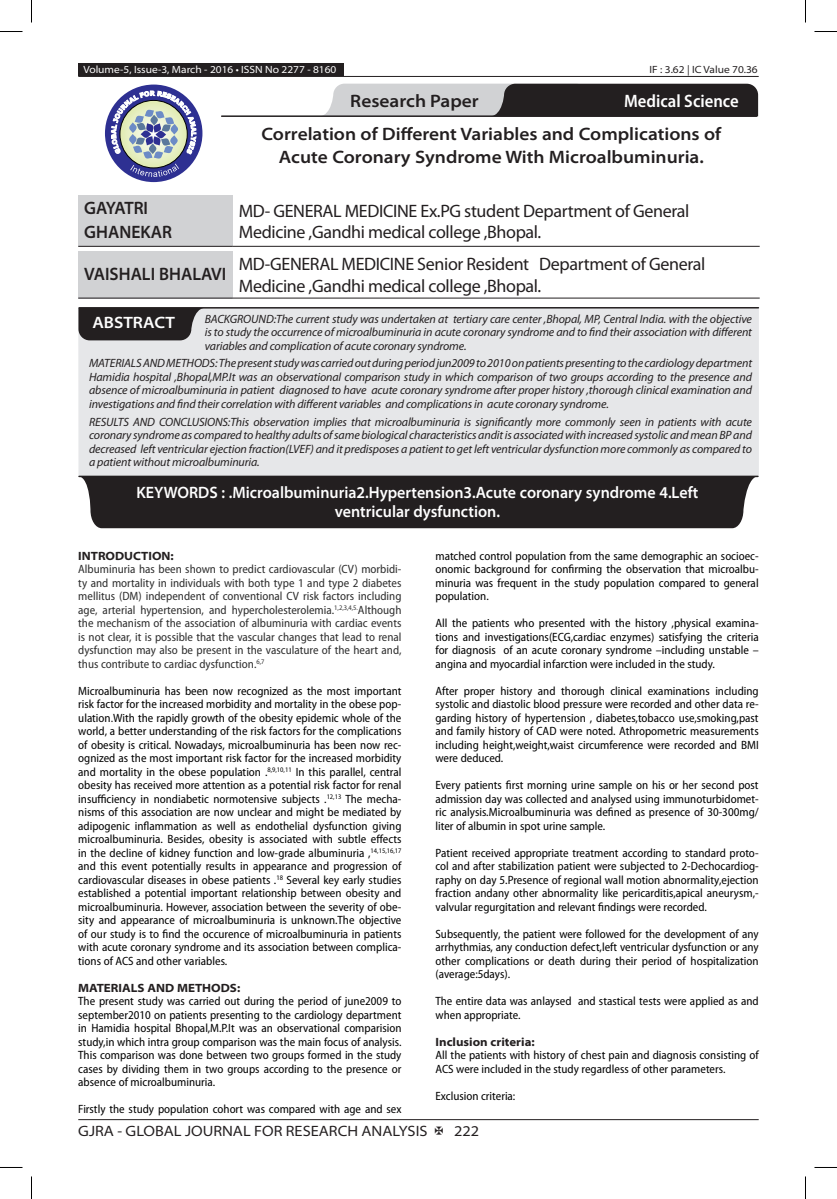
<style>
.page{position:relative;width:837px;height:1199px;background:#fff}
.page>*{position:absolute;margin:0;border:0;box-sizing:border-box;transform-origin:0 0}
.t1{font:18px/21.6px "Myriad Pro";letter-spacing:-.02em;color:#231f20}
.t2{font:600 semi-expanded 18px/23.4px "Myriad Pro";color:#231f20;text-align:center}
.t3{font:600 semi-expanded 18px/23.4px "Myriad Pro";color:#231f20;scale:.9 1}
.t4{font:600 semi-condensed 18px "Myriad Pro";color:#fff}
.t5{font:600 semi-expanded 16.5px/18.5px "Myriad Pro";color:#fff;text-align:center;scale:.9 1}
.t6{font:600 semi-expanded 16.5px "Myriad Pro";color:#fff}
.t7{font:semi-expanded 15px "Myriad Pro";color:#231f20}
.t8{font:semi-condensed 12px/13.5px "Myriad Pro";color:#000;text-align:justify}
.t9{font:italic 12px/13.5px "Myriad Pro";letter-spacing:-.01em;color:#231f20;text-align:justify}
.t10{font:semi-condensed 12px/13.5px "Myriad Pro";color:#2e2e2e;text-align:justify}
.t11{font:700 semi-expanded 12px "Myriad Pro";color:#231f20}
.t12{font:semi-expanded 10.5px "Myriad Pro";color:#fff}
.t13{font:semi-expanded 10.5px "Myriad Pro";color:#231f20}
.s1{color:#231f20}
</style>
<div class="page">
<hr style="left:78px;top:1119px;width:681px;height:1px;background:#231f20">
<div style="left:78px;top:63px;width:266px;height:13px;background:#231f20"></div>
<hr style="left:78px;top:76px;width:681px;height:1px;background:#231f20">
<svg style="left:324px;top:84px;width:434px;height:32px;background:#6c6a6b"></svg>
<hr style="left:222px;top:115px;width:535px;height:2px;background:#231f20">
<div style="left:105px;top:85px;width:97px;height:97px;background:#2e3092;border-radius:50%"></div>
<svg style="left:111px;top:91px;width:85px;height:86px"></svg>
<div style="left:78px;top:195px;width:155px;height:51px;background:#d1d2d4"></div>
<hr style="left:78px;top:246px;width:155px;height:1px;background:#231f20">
<hr style="left:233px;top:246px;width:527px;height:1px;background:#231f20">
<div style="left:78px;top:251px;width:155px;height:47px;background:#d1d2d4"></div>
<hr style="left:78px;top:298px;width:155px;height:1px;background:#231f20">
<hr style="left:233px;top:298px;width:527px;height:1px;background:#231f20">
<div style="left:78px;top:307px;width:681px;height:169px;background:#e6e7e9"></div>
<hr style="left:79px;top:307px;width:679px;height:1px;background:#231f20">
<svg style="left:78px;top:308px;width:127px;height:32px;background:#373435"></svg>
<hr style="left:79px;top:475px;width:679px;height:2px;background:#231f20">
<div style="left:79px;top:477px;width:678px;height:51px;background:#231f20"></div>
<svg style="left:0;top:31px;width:22px;height:1px"></svg>
<svg style="left:814px;top:31px;width:23px;height:1px"></svg>
<svg style="left:0;top:1167px;width:22px;height:1px"></svg>
<svg style="left:814px;top:1167px;width:23px;height:1px"></svg>
<svg style="left:31px;top:0;width:1px;height:22px"></svg>
<svg style="left:31px;top:1176px;width:1px;height:22px"></svg>
<svg style="left:805px;top:0;width:1px;height:22px"></svg>
<svg style="left:805px;top:1176px;width:1px;height:22px"></svg>
<p class="t12" style="left:83px;top:64px;width:255px">Volume-5, Issue-3, March - 2016 • ISSN No 2277 - 8160</p>
<p class="t13" style="left:649px;top:64px;width:110px">IF : 3.62 | IC Value 70.36</p>
<h1 class="t2" style="left:350px;top:89px;width:130px">Research Paper</h1>
<h1 class="t4" style="left:624px;top:91px;width:116px">Medical Science</h1>
<h1 class="t2" style="left:261px;top:122px;width:461px">Correlation of Different Variables and Complications of<br>Acute Coronary Syndrome With Microalbuminuria.</h1>
<h1 class="t3" style="left:84px;top:197px;width:99px">GAYATRI<br>GHANEKAR</h1>
<h1 class="t1" style="left:239px;top:200px;width:452px">MD- GENERAL MEDICINE Ex.PG student Department of General<br>Medicine ,Gandhi medical college ,Bhopal.</h1>
<h1 class="t3" style="left:84px;top:262px;width:159px">VAISHALI BHALAVI</h1>
<h1 class="t1" style="left:239px;top:254px;width:468px">MD-GENERAL MEDICINE Senior Resident Department of General<br>Medicine ,Gandhi medical college ,Bhopal.</h1>
<p class="t9" style="left:205px;top:312px;width:549px">BACKGROUND:The current study was undertaken at tertiary care center ,Bhopal, MP, Central India. with the objective is to study the occurrence of microalbuminuria in acute coronary syndrome and to find their association with different variables and complication of acute coronary syndrome.</p>
<p class="t9" style="left:89px;top:357px;width:664px">MATERIALS AND METHODS: The present study was carried out during period jun2009 to 2010 on patients presenting to the cardiology department Hamidia hospital ,Bhopal,MP.It was an observational comparison study in which comparison of two groups according to the presence and absence of microalbuminuria in patient diagnosed to have acute coronary syndrome after proper history ,thorough clinical examination and investigations and find their correlation with different variables and complications in acute coronary syndrome.</p>
<p class="t9" style="left:89px;top:415px;width:664px">RESULTS AND CONCLUSIONS:This observation implies that microalbuminuria is significantly more commonly seen in patients with acute coronary syndrome as compared to healthy adults of same biological characteristics andit is associated with increased systolic and mean BP and decreased left ventricular ejection fraction(LVEF) and it predisposes a patient to get left ventricular dysfunction more commonly as compared to a patient without microalbuminuria.</p>
<h2 class="t6" style="left:92px;top:313px;width:84px">ABSTRACT</h2>
<h2 class="t5" style="left:136px;top:484px;width:626px">KEYWORDS : .Microalbuminuria2.Hypertension3.Acute coronary syndrome 4.Left ventricular dysfunction.</h2>
<p class="t11" style="left:78px;top:548px;width:97px">INTRODUCTION:</p>
<p class="t10" style="left:78px;top:562px;width:325px">Albuminuria has been shown to predict cardiovascular (CV) morbidi&shy;ty and mortality in individuals with both type 1 and type 2 diabetes mellitus (DM) independent of conventional CV risk factors including age, arterial hypertension, and hypercholesterolemia.<sup>1,2,3,4,5.</sup>Although the mechanism of the association of albuminuria with cardiac events is not clear, it is possible that the vascular changes that lead to renal dysfunction may also be present in the vasculature of the heart and, thus contribute to cardiac dysfunction.<sup>6,7</sup></p>
<p class="t8" style="left:78px;top:684px;width:325px">Microalbuminuria has been now recognized as the most important risk factor for the increased morbidity and mortality in the obese pop&shy;ulation<span class="s1">.</span>With the rapidly growth of the obesity epidemic whole of the world, a better understanding of the risk factors for the complications of obesity is critical. Nowadays, microalbuminuria has been now rec&shy;ognized as the most important risk factor for the increased morbidity and mortality in the obese population .<sup>8,9,10,11</sup> In this parallel, central obesity has received more attention as a potential risk factor for renal insufficiency in nondiabetic normotensive subjects .<sup>12,13</sup> The mecha&shy;nisms of this association are now unclear and might be mediated by adipogenic inflammation as well as endothelial dysfunction giving microalbuminuria. Besides, obesity is associated with subtle effects in the decline of kidney function and low-grade albuminuria ,<sup>14,15,16,17 </sup>and this event potentially results in appearance and progression of cardiovascular diseases in obese patients .<sup>18</sup> Several key early studies established a potential important relationship between obesity and microalbuminuria. However, association between the severity of obe&shy;sity and appearance of microalbuminuria is unknown.The objective of our study is to find the occurence of microalbuminuria in patients with acute coronary syndrome and its association between complica&shy;tions of ACS and other variables.</p>
<p class="t11" style="left:78px;top:980px;width:163px">MATERIALS AND METHODS:</p>
<p class="t8" style="left:78px;top:994px;width:325px">The present study was carried out during the period of june2009 to september2010 on patients presenting to the cardiology department in Hamidia hospital Bhopal,M.P.It was an observational comparision study,in which intra group comparison was the main focus of analysis.<br>This comparison was done between two groups formed in the study cases by dividing them in two groups according to the presence or absence of microalbuminuria.</p>
<p class="t8" style="left:78px;top:1102px;width:325px">Firstly the study population cohort was compared with age and sex</p>
<p class="t8" style="left:435px;top:549px;width:325px">matched control population from the same demographic an socioec&shy;onomic background for confirming the observation that microalbu&shy;minuria was frequent in the study population compared to general population.</p>
<p class="t8" style="left:435px;top:616px;width:325px">All the patients who presented with the history ,physical examina&shy;tions and investigations(ECG,cardiac enzymes) satisfying the criteria for diagnosis of an acute coronary syndrome –including unstable – angina and myocardial infarction were included in the study.</p>
<p class="t8" style="left:435px;top:684px;width:325px">After proper history and thorough clinical examinations including systolic and diastolic blood pressure were recorded and other data re&shy;garding history of hypertension , diabetes,tobacco use,smoking,past and family history of CAD were noted. Athropometric measurements including height,weight,waist circumference were recorded and BMI were deduced.</p>
<p class="t8" style="left:435px;top:778px;width:325px">Every patients first morning urine sample on his or her second post admission day was collected and analysed using immunoturbidomet&shy;ric analysis.Microalbuminuria was defined as presence of 30-300mg/ liter of albumin in spot urine sample.</p>
<p class="t8" style="left:435px;top:846px;width:325px">Patient received appropriate treatment according to standard proto&shy;col and after stabilization patient were subjected to 2-Dechocardiog&shy;raphy on day 5.Presence of regional wall motion abnormality,ejection fraction andany other abnormality like pericarditis,apical aneurysm,- valvular regurgitation and relevant findings were recorded.</p>
<p class="t8" style="left:435px;top:927px;width:325px">Subsequently, the patient were followed for the development of any arrhythmias, any conduction defect,left ventricular dysfunction or any other complications or death during their period of hospitalization (average:5days).</p>
<p class="t8" style="left:435px;top:994px;width:325px">The entire data was anlaysed and stastical tests were applied as and when appropriate.</p>
<p class="t11" style="left:435px;top:1034px;width:101px">Inclusion criteria:</p>
<p class="t8" style="left:435px;top:1048px;width:325px">All the patients with history of chest pain and diagnosis consisting of<br>ACS were included in the study regardless of other parameters.</p>
<p class="t8" style="left:435px;top:1089px;width:81px">Exclusion criteria:</p>
<p class="t7" style="left:78px;top:1122px;width:351px">GJRA - GLOBAL JOURNAL FOR RESEARCH ANALYSIS</p>
<p class="t7" style="left:454px;top:1122px;width:27px">222</p>
</div>
